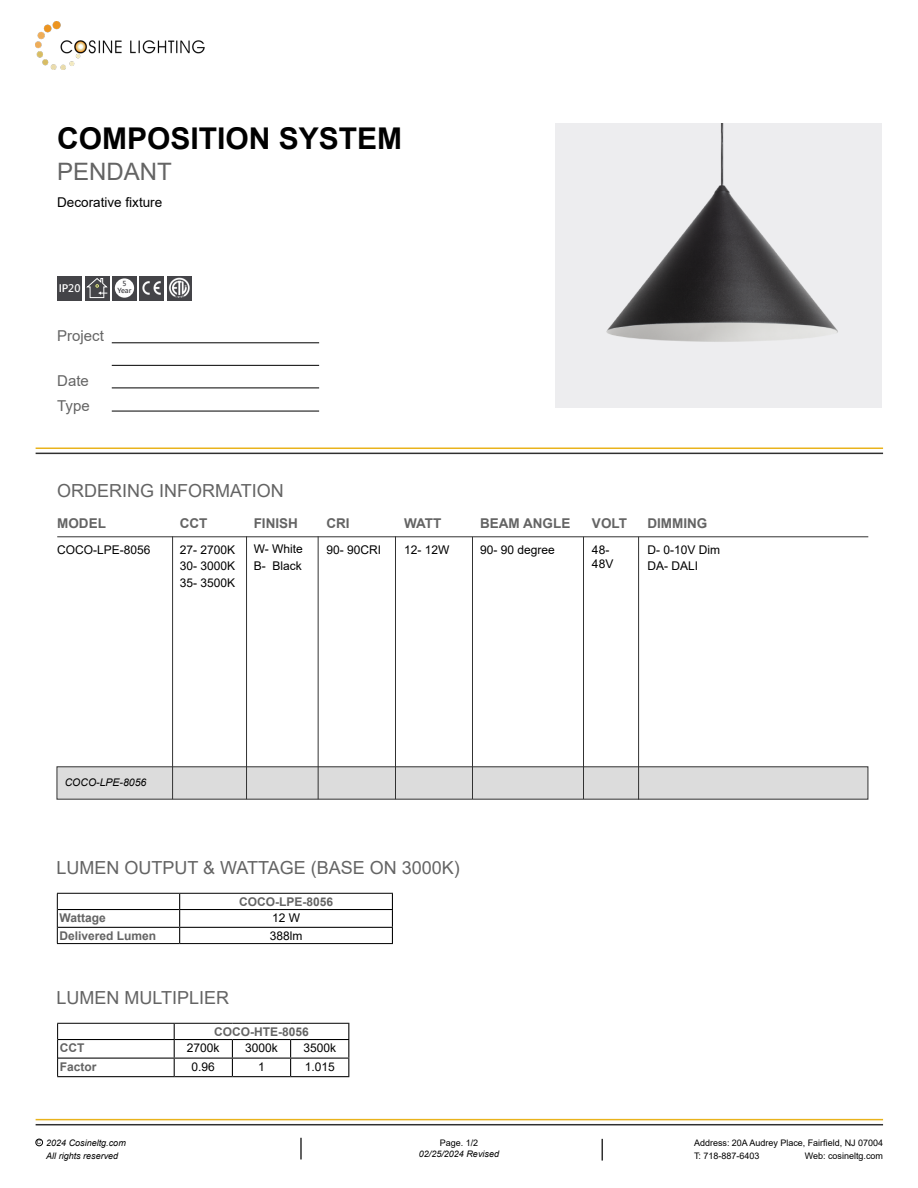
<style>
.page{position:relative;width:918px;height:1188px;background:#fff}
.page>*{position:absolute;margin:0;border:0;box-sizing:border-box;transform-origin:0 0}
.t1{font:700 30px "Arial";color:#000}
.t2{font:24px "Arial";color:#646464}
.t3{font:18px "Arial";color:#646464}
.t4{font:15px/25.5px "Arial";color:#646464}
.t5{font:700 13.5px "Arial";color:#646464}
.t6{font:13.5px "Arial";color:#000}
.t7{font:12px/16.5px "Arial";color:#000}
.t8{font:700 12px "Arial";color:#646464}
.t9{font:italic 10.5px "Arial";color:#000}
.t10{font:700 10.35px "Microsoft Jheng Hei";color:#fff}
.t11{font:9px "Arial";color:#000}
.t12{font:italic 9px "Arial";color:#000}
.t13{font:700 6.9px "Microsoft Jheng Hei";color:#444448}
.t14{font:6px "Helvetica";color:#000}
</style>
<div class="page">
<hr style="left:36px;top:448px;width:847px;height:1px;background:#e9b31c">
<hr style="left:36px;top:453px;width:847px;height:1px;background:#303030">
<div style="left:36px;top:1139px;width:7px;height:7px;border:1px solid #000;border-radius:50%"></div>
<hr style="left:36px;top:1119px;width:847px;height:1px;background:#e9b31c">
<hr style="left:36px;top:1124px;width:847px;height:1px;background:#303030">
<hr style="left:300px;top:1138px;width:2px;height:21px;background:#303030">
<svg style="left:602px;top:1139px;width:1px;height:22px"></svg>
<img style="left:36px;top:21px;width:169px;height:48px">
<hr style="left:112px;top:343px;width:207px;height:1px;background:#000">
<hr style="left:112px;top:365px;width:207px;height:1px;background:#000">
<hr style="left:112px;top:388px;width:207px;height:1px;background:#000">
<hr style="left:112px;top:411px;width:207px;height:1px;background:#000">
<div style="left:139px;top:276px;width:25px;height:24px;background:#444448"></div>
<img style="left:142px;top:281px;width:19px;height:14px">
<div style="left:112px;top:276px;width:25px;height:24px;background:#444448"></div>
<div style="left:115px;top:278px;width:19px;height:20px;background:#fff;border-radius:50%"></div>
<div style="left:85px;top:276px;width:24px;height:24px;background:linear-gradient(to right,#4e4e52,#4c4c50)"></div>
<svg style="left:86px;top:278px;width:22px;height:20px"></svg>
<div style="left:57px;top:276px;width:25px;height:24px;background:#444448"></div>
<svg style="left:167px;top:276px;width:25px;height:24px"></svg>
<img style="left:167px;top:278px;width:25px;height:21px">
<img style="left:556px;top:124px;width:326px;height:283px">
<hr style="left:58px;top:1039px;width:116px;height:1px;background:#000">
<hr style="left:174px;top:1039px;width:58px;height:1px;background:#000">
<hr style="left:232px;top:1039px;width:59px;height:1px;background:#000">
<hr style="left:291px;top:1039px;width:58px;height:1px;background:#000">
<hr style="left:58px;top:1058px;width:116px;height:1px;background:#000">
<hr style="left:174px;top:1058px;width:58px;height:1px;background:#000">
<svg style="left:174px;top:1024px;width:1px;height:52px"></svg>
<hr style="left:232px;top:1058px;width:59px;height:1px;background:#000">
<svg style="left:232px;top:1040px;width:1px;height:36px"></svg>
<hr style="left:291px;top:1058px;width:58px;height:1px;background:#000">
<svg style="left:290px;top:1040px;width:1px;height:36px"></svg>
<svg style="left:348px;top:1024px;width:1px;height:52px"></svg>
<hr style="left:57px;top:1076px;width:117px;height:1px;background:#000">
<hr style="left:174px;top:1076px;width:58px;height:1px;background:#000">
<hr style="left:232px;top:1076px;width:59px;height:1px;background:#000">
<hr style="left:291px;top:1076px;width:58px;height:1px;background:#000">
<hr style="left:57px;top:1023px;width:117px;height:1px;background:#000">
<hr style="left:174px;top:1023px;width:58px;height:1px;background:#000">
<hr style="left:232px;top:1023px;width:59px;height:1px;background:#000">
<hr style="left:291px;top:1023px;width:58px;height:1px;background:#000">
<svg style="left:57px;top:1024px;width:1px;height:52px"></svg>
<hr style="left:58px;top:909px;width:122px;height:1px;background:#000">
<hr style="left:180px;top:909px;width:213px;height:1px;background:#000">
<hr style="left:58px;top:927px;width:122px;height:1px;background:#000">
<hr style="left:180px;top:927px;width:213px;height:1px;background:#000">
<svg style="left:179px;top:894px;width:1px;height:49px"></svg>
<svg style="left:392px;top:894px;width:1px;height:49px"></svg>
<hr style="left:57px;top:893px;width:123px;height:1px;background:#000">
<hr style="left:180px;top:893px;width:213px;height:1px;background:#000">
<svg style="left:57px;top:894px;width:1px;height:49px"></svg>
<hr style="left:57px;top:943px;width:123px;height:1px;background:#000">
<hr style="left:180px;top:943px;width:213px;height:1px;background:#000">
<div style="left:57px;top:766px;width:811px;height:34px;background:#dcdcdc;border:1px solid #323232"></div>
<hr style="left:172px;top:536px;width:1px;height:263px;background:#323232">
<hr style="left:246px;top:536px;width:1px;height:263px;background:#323232">
<hr style="left:318px;top:536px;width:1px;height:263px;background:#323232">
<hr style="left:395px;top:536px;width:1px;height:263px;background:#323232">
<hr style="left:472px;top:537px;width:1px;height:262px;background:#323232">
<hr style="left:57px;top:536px;width:811px;height:1px;background:#323232">
<hr style="left:583px;top:537px;width:1px;height:262px;background:#323232">
<hr style="left:638px;top:537px;width:1px;height:263px;background:#323232">
<h1 class="t1" style="left:57px;top:118px;width:347px">COMPOSITION SYSTEM</h1>
<h2 class="t2" style="left:57px;top:155px;width:116px">PENDANT</h2>
<p class="t6" style="left:57px;top:193px;width:107px">Decorative fixture</p>
<p class="t13" style="left:122px;top:279px;width:6px">5</p>
<p class="t10" style="left:59px;top:282px;width:23px">IP20</p>
<p class="t13" style="left:117px;top:287px;width:16px">Year</p>
<p class="t4" style="left:57px;top:323px;width:48px">Project</p>
<p class="t4" style="left:57px;top:368px;width:34px">Date<br>Type</p>
<h3 class="t3" style="left:57px;top:479px;width:228px">ORDERING INFORMATION</h3>
<p class="t5" style="left:57px;top:514px;width:50px">MODEL</p>
<p class="t7" style="left:180px;top:541px;width:57px;text-align:justify">27- 2700K 30- 3000K 35- 3500K</p>
<p class="t7" style="left:254px;top:541px;width:51px">W- White</p>
<p class="t7" style="left:326px;top:541px;width:56px">90- 90CRI</p>
<p class="t7" style="left:404px;top:541px;width:47px">12- 12W</p>
<p class="t5" style="left:180px;top:514px;width:29px">CCT</p>
<p class="t5" style="left:254px;top:514px;width:46px">FINISH</p>
<p class="t5" style="left:326px;top:514px;width:25px">CRI</p>
<p class="t5" style="left:404px;top:514px;width:39px">WATT</p>
<p class="t7" style="left:57px;top:541px;width:95px">COCO-LPE-8056</p>
<p class="t7" style="left:254px;top:557px;width:50px">B- Black</p>
<p class="t5" style="left:480px;top:514px;width:92px">BEAM ANGLE</p>
<p class="t5" style="left:647px;top:514px;width:61px">DIMMING</p>
<p class="t7" style="left:592px;top:542px;width:23px;line-height:14.4px">48-<br>48V</p>
<p class="t5" style="left:592px;top:514px;width:36px">VOLT</p>
<p class="t7" style="left:480px;top:541px;width:76px">90- 90 degree</p>
<p class="t7" style="left:647px;top:541px;width:74px">D- 0-10V Dim<br>DA- DALI</p>
<p class="t9" style="left:65px;top:776px;width:83px">COCO-LPE-8056</p>
<h3 class="t3" style="left:57px;top:856px;width:405px">LUMEN OUTPUT &amp; WATTAGE (BASE ON 3000K)</h3>
<p class="t8" style="left:239px;top:893px;width:96px">COCO-LPE-8056</p>
<p class="t8" style="left:59px;top:909px;width:48px">Wattage</p>
<p class="t7" style="left:272px;top:909px;width:30px">12 W</p>
<p class="t8" style="left:59px;top:927px;width:98px">Delivered Lumen</p>
<p class="t7" style="left:270px;top:927px;width:34px">388lm</p>
<h3 class="t3" style="left:57px;top:986px;width:174px">LUMEN MULTIPLIER</h3>
<p class="t8" style="left:214px;top:1023px;width:96px">COCO-HTE-8056</p>
<p class="t8" style="left:60px;top:1039px;width:26px">CCT</p>
<p class="t7" style="left:187px;top:1039px;width:34px">2700k</p>
<p class="t7" style="left:245px;top:1039px;width:34px">3000k</p>
<p class="t7" style="left:303px;top:1039px;width:34px">3500k</p>
<p class="t8" style="left:60px;top:1058px;width:38px">Factor</p>
<p class="t7" style="left:192px;top:1058px;width:25px">0.96</p>
<p class="t7" style="left:258px;top:1058px;width:8px">1</p>
<p class="t7" style="left:305px;top:1058px;width:32px">1.015</p>
<p class="t12" style="left:46px;top:1137px;width:81px">2024 Cosineltg.com</p>
<p class="t11" style="left:440px;top:1136px;width:40px">Page. 1/2</p>
<p class="t11" style="left:694px;top:1136px;width:191px">Address: 20A Audrey Place, Fairfield, NJ 07004</p>
<p class="t12" style="left:46px;top:1150px;width:74px">All rights reserved</p>
<p class="t12" style="left:419px;top:1148px;width:82px">02/25/2024 Revised</p>
<p class="t11" style="left:694px;top:1149px;width:67px">T: 718-887-6403</p>
<p class="t11" style="left:805px;top:1150px;width:80px">Web: cosineltg.com</p>
<p class="t14" style="left:37px;top:1138px;width:6px">C</p>
</div>
